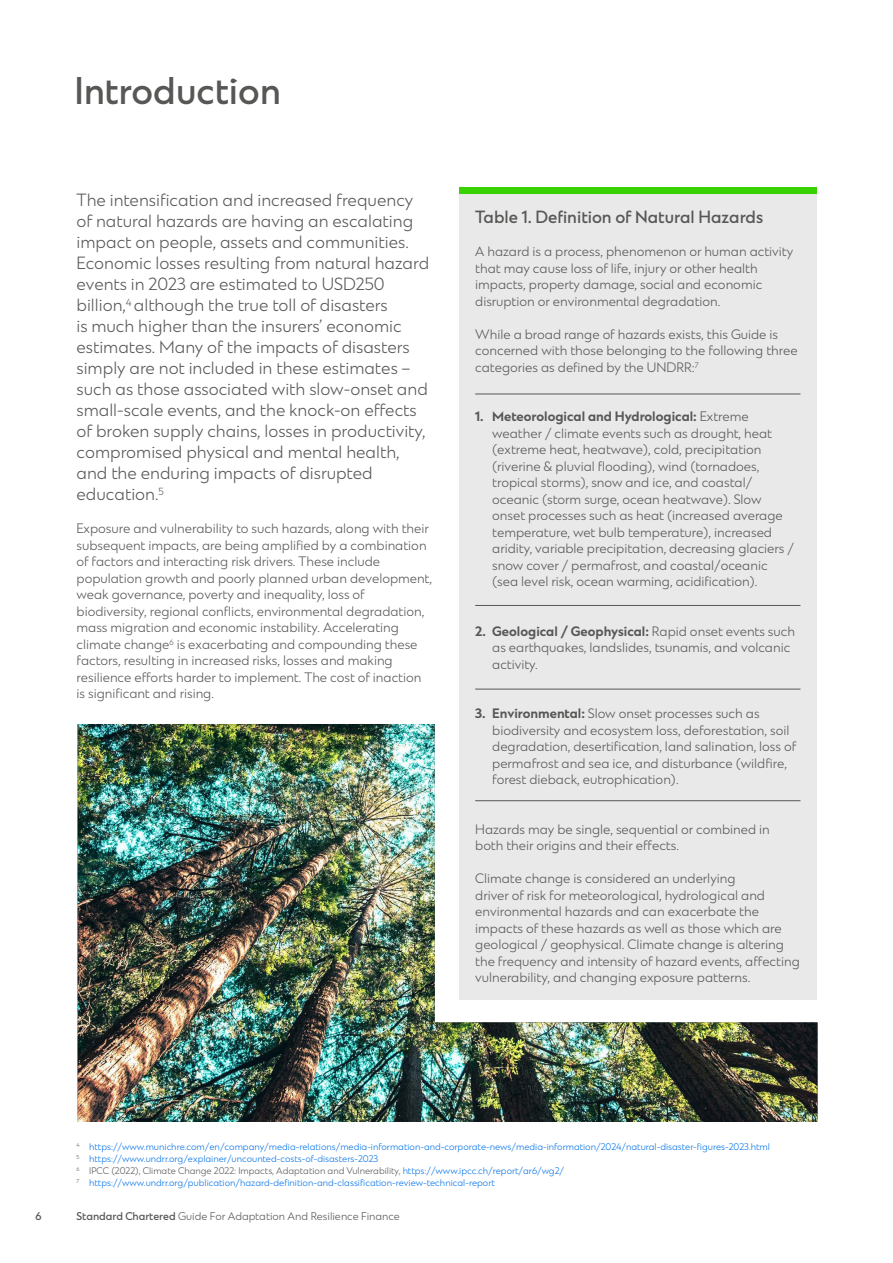
<style>
.page{position:relative;width:893px;height:1263px;background:#fff}
.page>*{position:absolute;margin:0;border:0;box-sizing:border-box;transform-origin:0 0}
.t1{font:500 36px "SC Prosper Sans";color:#575756}
.t2{font:300 16.5px/21px "SC Prosper Sans";color:#575756}
.t3{font:500 16.5px "SC Prosper Sans";color:#575756}
.t4{font:300 12.75px/16.5px "SC Prosper Sans";color:#575756}
.t5{font:300 10.5px "SC Prosper Sans";color:#575756}
.t6{font:500 10.5px "SC Prosper Sans";color:#575756}
.t7{font:300 9px/12px "SC Prosper Sans";color:#0473ea}
.s1{font-weight:700}
.s2{color:#575756}
.s3{font-weight:500}
</style>
<div class="page">
<div style="left:459px;top:187px;width:357px;height:812px;background:#e9e9e9"></div>
<hr style="left:475px;top:394px;width:325px;height:1px;background:#575756">
<hr style="left:475px;top:605px;width:325px;height:1px;background:#575756">
<hr style="left:475px;top:689px;width:325px;height:1px;background:#575756">
<div style="left:459px;top:187px;width:357px;height:6px;background:#38d200"></div>
<img style="left:78px;top:724px;width:739px;height:398px">
<hr style="left:475px;top:800px;width:325px;height:1px;background:#575756">
<h1 class="t1" style="left:74px;top:65px;width:208px">Introduction</h1>
<p class="t2" style="left:77px;top:190px;width:354px">The intensification and increased frequency of natural hazards are having an escalating impact on people, assets and communities.<br>Economic losses resulting from natural hazard events in 2023 are estimated to USD250 billion,<sup>4</sup> although the true toll of disasters<br>is much higher than the insurers’ economic estimates. Many of the impacts of disasters simply are not included in these estimates – such as those associated with slow-onset and small-scale events, and the knock-on effects of broken supply chains, losses in productivity, compromised physical and mental health, and the enduring impacts of disrupted education.<sup>5</sup></p>
<p class="t4" style="left:77px;top:520px;width:357px">Exposure and vulnerability to such hazards, along with their subsequent impacts, are being amplified by a combination of factors and interacting risk drivers. These include population growth and poorly planned urban development, weak governance, poverty and inequality, loss of biodiversity, regional conflicts, environmental degradation, mass migration and economic instability. Accelerating climate change<sup>6</sup> is exacerbating and compounding these factors, resulting in increased risks, losses and making resilience efforts harder to implement. The cost of inaction is significant and rising.</p>
<p class="t3" style="left:475px;top:205px;width:289px">Table 1. Definition of Natural Hazards</p>
<p class="t4" style="left:475px;top:243px;width:319px">A hazard is a process, phenomenon or human activity that may cause loss of life, injury or other health impacts, property damage, social and economic disruption or environmental degradation.</p>
<p class="t4" style="left:475px;top:326px;width:324px">While a broad range of hazards exists, this Guide is concerned with those belonging to the following three categories as defined by the UNDRR:<sup>7</sup></p>
<p class="t4" style="left:492px;top:408px;width:303px;text-indent:-17px"><span class="s1">1. Meteorological and Hydrological:</span> Extreme weather / climate events such as drought, heat (extreme heat, heatwave), cold, precipitation (riverine &amp; pluvial flooding), wind (tornadoes, tropical storms), snow and ice, and coastal/ oceanic (storm surge, ocean heatwave). Slow onset processes such as heat (increased average temperature, wet bulb temperature), increased aridity, variable precipitation, decreasing glaciers / snow cover / permafrost, and coastal/oceanic (sea level risk, ocean warming, acidification).</p>
<p class="t4" style="left:492px;top:623px;width:304px;text-indent:-17px"><span class="s1">2. Geological / Geophysical:</span> Rapid onset events such as earthquakes, landslides, tsunamis, and volcanic activity.</p>
<p class="t4" style="left:492px;top:705px;width:305px;text-indent:-17px"><span class="s1">3. Environmental:</span> Slow onset processes such as biodiversity and ecosystem loss, deforestation, soil degradation, desertification, land salination, loss of permafrost and sea ice, and disturbance (wildfire, forest dieback, eutrophication).</p>
<p class="t4" style="left:475px;top:821px;width:296px">Hazards may be single, sequential or combined in both their origins and their effects.</p>
<p class="t4" style="left:475px;top:870px;width:326px">Climate change is considered an underlying<br>driver of risk for meteorological, hydrological and environmental hazards and can exacerbate the impacts of these hazards as well as those which are geological / geophysical. Climate change is altering the frequency and intensity of hazard events, affecting vulnerability, and changing exposure patterns.</p>
<p class="t7" style="left:77px;top:1141px;width:695px"><sup>4</sup> https://www.munichre.com/en/company/media-relations/media-information-and-corporate-news/media-information/2024/natural-disaster-figures-2023.html <sup>5</sup> https://www.undrr.org/explainer/uncounted-costs-of-disasters-2023<br><sup>6</sup> <span class="s2">IPCC (2022), Climate Change 2022: Impacts, Adaptation and Vulnerability,</span> https://www.ipcc.ch/report/ar6/wg2/<br><sup>7</sup> https://www.undrr.org/publication/hazard-definition-and-classification-review-technical-report</p>
<p class="t6" style="left:35px;top:1208px;width:8px">6</p>
<p class="t5" style="left:77px;top:1208px;width:325px"><span class="s3">Standard Chartered</span> Guide For Adaptation And Resilience Finance</p>
</div>
